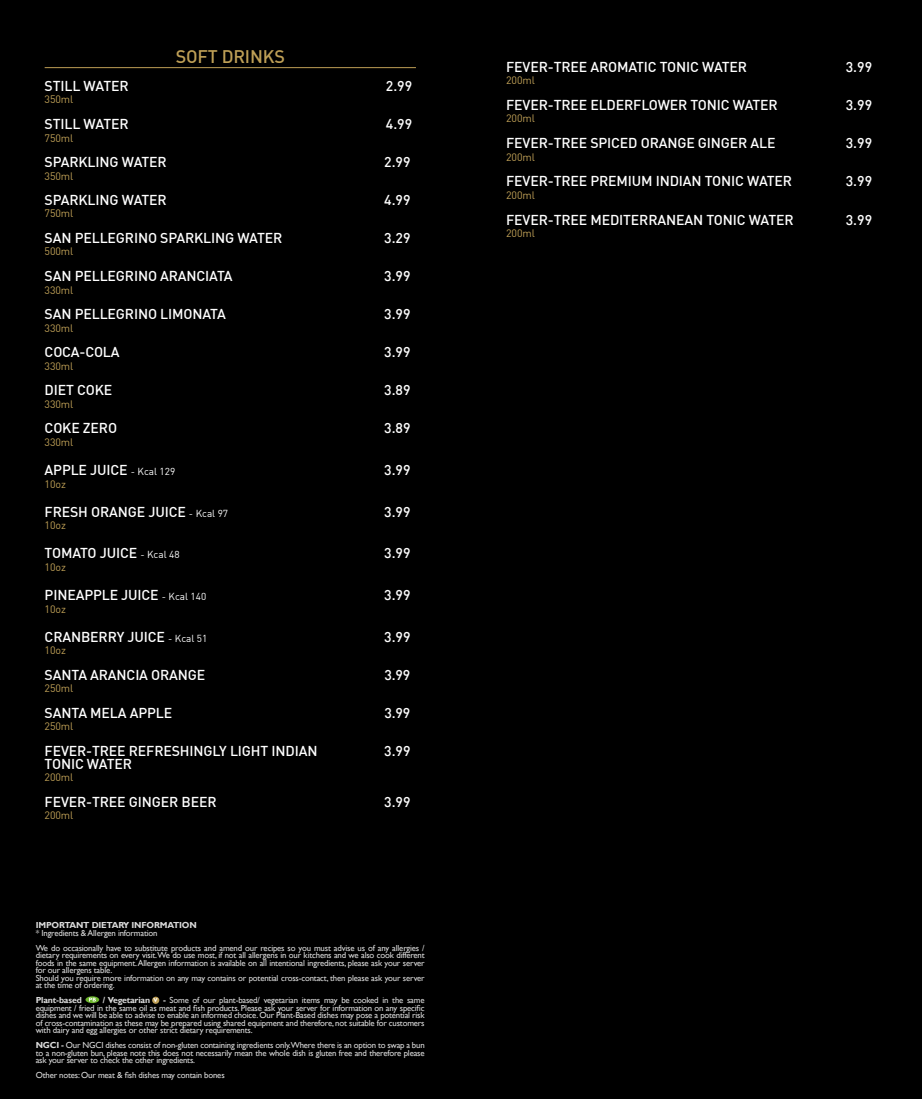
<style>
.page{position:relative;width:922px;height:1099px;background:#fff}
.page>*{position:absolute;margin:0;border:0;box-sizing:border-box;transform-origin:0 0}
.t1{font:500 17.88px "DIN";letter-spacing:-.01em;color:#be9f56}
.t2{font:500 14px "DIN";letter-spacing:-.01em;color:#fff}
.t3{font:10.62px "DIN";letter-spacing:-.01em;color:#be9f56}
.t4{font:8.75px/7.5px "Gill Sans";letter-spacing:-.02em;color:#dadada}
.t5{font:700 8.75px "Gill Sans";letter-spacing:-.02em;color:#dadada}
.s1{font-weight:400;font-size:10px}
.s2{font-weight:700}
.s3{font-weight:700;font-size:5.88px;color:#fff}
</style>
<div class="page">
<div style="left:0;top:0;width:921px;height:1098px;background:#000"></div>
<svg style="left:85px;top:996px;width:14px;height:7px"></svg>
<svg style="left:89px;top:997px;width:7px;height:4px"></svg>
<div style="left:152px;top:996px;width:7px;height:7px;background:#be9f56;border-radius:50%"></div>
<hr style="left:45px;top:67px;width:371px;height:1px;background:#be9f56">
<h1 class="t1" style="left:176px;top:45px;width:111px">SOFT DRINKS</h1>
<h2 class="t2" style="left:45px;top:77px;width:85px">STILL WATER</h2>
<h2 class="t2" style="left:386px;top:77px;width:28px">2.99</h2>
<p class="t3" style="left:45px;top:93px;width:30px">350ml</p>
<h2 class="t2" style="left:45px;top:115px;width:85px">STILL WATER</h2>
<h2 class="t2" style="left:386px;top:115px;width:28px">4.99</h2>
<p class="t3" style="left:45px;top:131px;width:30px">750ml</p>
<h2 class="t2" style="left:45px;top:153px;width:124px">SPARKLING WATER</h2>
<h2 class="t2" style="left:384px;top:153px;width:28px">2.99</h2>
<p class="t3" style="left:45px;top:169px;width:30px">350ml</p>
<h2 class="t2" style="left:45px;top:191px;width:124px">SPARKLING WATER</h2>
<h2 class="t2" style="left:384px;top:191px;width:28px">4.99</h2>
<p class="t3" style="left:45px;top:207px;width:30px">750ml</p>
<h2 class="t2" style="left:45px;top:229px;width:239px">SAN PELLEGRINO SPARKLING WATER</h2>
<h2 class="t2" style="left:384px;top:229px;width:28px">3.29</h2>
<p class="t3" style="left:45px;top:245px;width:30px">500ml</p>
<h2 class="t2" style="left:45px;top:267px;width:189px">SAN PELLEGRINO ARANCIATA</h2>
<h2 class="t2" style="left:384px;top:267px;width:28px">3.99</h2>
<p class="t3" style="left:45px;top:283px;width:30px">330ml</p>
<h2 class="t2" style="left:45px;top:305px;width:183px">SAN PELLEGRINO LIMONATA</h2>
<h2 class="t2" style="left:384px;top:305px;width:28px">3.99</h2>
<p class="t3" style="left:45px;top:321px;width:30px">330ml</p>
<h2 class="t2" style="left:45px;top:343px;width:76px">COCA-COLA</h2>
<h2 class="t2" style="left:384px;top:343px;width:28px">3.99</h2>
<p class="t3" style="left:45px;top:359px;width:30px">330ml</p>
<h2 class="t2" style="left:45px;top:381px;width:69px">DIET COKE</h2>
<h2 class="t2" style="left:384px;top:381px;width:28px">3.89</h2>
<p class="t3" style="left:45px;top:397px;width:30px">330ml</p>
<h2 class="t2" style="left:45px;top:419px;width:74px">COKE ZERO</h2>
<h2 class="t2" style="left:384px;top:419px;width:28px">3.89</h2>
<p class="t3" style="left:45px;top:435px;width:30px">330ml</p>
<h2 class="t2" style="left:45px;top:461px;width:132px">APPLE JUICE <span class="s1">- Kcal 129</span></h2>
<h2 class="t2" style="left:384px;top:461px;width:28px">3.99</h2>
<p class="t3" style="left:45px;top:477px;width:23px">10oz</p>
<h2 class="t2" style="left:45px;top:502px;width:185px">FRESH ORANGE JUICE <span class="s1">- Kcal 97</span></h2>
<h2 class="t2" style="left:384px;top:502px;width:28px">3.99</h2>
<p class="t3" style="left:45px;top:518px;width:23px">10oz</p>
<h2 class="t2" style="left:45px;top:544px;width:136px">TOMATO JUICE <span class="s1">- Kcal 48</span></h2>
<h2 class="t2" style="left:384px;top:544px;width:28px">3.99</h2>
<p class="t3" style="left:45px;top:560px;width:23px">10oz</p>
<h2 class="t2" style="left:45px;top:585px;width:163px">PINEAPPLE JUICE <span class="s1">- Kcal 140</span></h2>
<h2 class="t2" style="left:384px;top:585px;width:28px">3.99</h2>
<p class="t3" style="left:45px;top:602px;width:23px">10oz</p>
<h2 class="t2" style="left:45px;top:627px;width:164px">CRANBERRY JUICE <span class="s1">- Kcal 51</span></h2>
<h2 class="t2" style="left:384px;top:627px;width:28px">3.99</h2>
<p class="t3" style="left:45px;top:643px;width:23px">10oz</p>
<h2 class="t2" style="left:45px;top:665px;width:162px">SANTA ARANCIA ORANGE</h2>
<h2 class="t2" style="left:384px;top:665px;width:27px">3.99</h2>
<p class="t3" style="left:45px;top:681px;width:30px">250ml</p>
<h2 class="t2" style="left:45px;top:703px;width:129px">SANTA MELA APPLE</h2>
<h2 class="t2" style="left:384px;top:703px;width:27px">3.99</h2>
<p class="t3" style="left:45px;top:719px;width:30px">250ml</p>
<h2 class="t2" style="left:45px;top:741px;width:274px">FEVER-TREE REFRESHINGLY LIGHT INDIAN</h2>
<h2 class="t2" style="left:384px;top:741px;width:28px">3.99</h2>
<h2 class="t2" style="left:45px;top:754px;width:89px">TONIC WATER</h2>
<p class="t3" style="left:45px;top:770px;width:30px">200ml</p>
<h2 class="t2" style="left:45px;top:792px;width:173px">FEVER-TREE GINGER BEER</h2>
<h2 class="t2" style="left:384px;top:792px;width:28px">3.99</h2>
<p class="t3" style="left:45px;top:808px;width:30px">200ml</p>
<p class="t5" style="left:36px;top:919px;width:162px">IMPORTANT DIETARY INFORMATION</p>
<p class="t4" style="left:36px;top:925px;width:390px;line-height:15px">* Ingredients &amp; Allergen information<br>We do occasionally have to substitute products and amend our recipes so you must advise us of any allergies /</p>
<p class="t4" style="left:36px;top:951px;width:390px">dietary requirements on every visit.We do use most, if not all allergens in our kitchens and we also cook different foods in the same equipment. Allergen information is available on all intentional ingredients, please ask your server for our allergens table.<br>Should you require more information on any may contains or potential cross-contact, then please ask your server at the time of ordering.</p>
<p class="t5" style="left:36px;top:994px;width:47px">Plant-based</p>
<p class="t4" style="left:36px;top:996px;width:390px;text-align:justify;text-indent:67px"><span class="s2">/ Vegetarian</span> <span class="s3">V</span> <span class="s2">-</span> Some of our plant-based/ vegetarian items may be cooked in the same equipment / fried in the same oil as meat and fish products. Please ask your server for information on any specific dishes and we will be able to advise to enable an informed choice. Our Plant-Based dishes may pose a potential risk of cross-contamination as these may be prepared using shared equipment and therefore, not suitable for customers with dairy and egg allergies or other strict dietary requirements.</p>
<p class="t4" style="left:36px;top:1041px;width:390px;text-align:justify"><span class="s2">NGCI -</span> Our NGCI dishes consist of non-gluten containing ingredients only.Where there is an option to swap a bun to a non-gluten bun, please note this does not necessarily mean the whole dish is gluten free and therefore please ask your server to check the other ingredients.</p>
<p class="t4" style="left:36px;top:1071px;width:190px">Other notes: Our meat &amp; fish dishes may contain bones</p>
<h2 class="t2" style="left:506px;top:58px;width:242px">FEVER-TREE AROMATIC TONIC WATER</h2>
<h2 class="t2" style="left:845px;top:58px;width:28px">3.99</h2>
<p class="t3" style="left:506px;top:74px;width:30px">200ml</p>
<h2 class="t2" style="left:506px;top:96px;width:273px">FEVER-TREE ELDERFLOWER TONIC WATER</h2>
<h2 class="t2" style="left:845px;top:96px;width:28px">3.99</h2>
<p class="t3" style="left:506px;top:112px;width:30px">200ml</p>
<h2 class="t2" style="left:506px;top:134px;width:271px">FEVER-TREE SPICED ORANGE GINGER ALE</h2>
<h2 class="t2" style="left:845px;top:134px;width:28px">3.99</h2>
<p class="t3" style="left:506px;top:150px;width:30px">200ml</p>
<h2 class="t2" style="left:506px;top:172px;width:287px">FEVER-TREE PREMIUM INDIAN TONIC WATER</h2>
<h2 class="t2" style="left:845px;top:172px;width:28px">3.99</h2>
<p class="t3" style="left:506px;top:189px;width:30px">200ml</p>
<h2 class="t2" style="left:506px;top:211px;width:289px">FEVER-TREE MEDITERRANEAN TONIC WATER</h2>
<h2 class="t2" style="left:845px;top:211px;width:28px">3.99</h2>
<p class="t3" style="left:506px;top:227px;width:30px">200ml</p>
</div>
